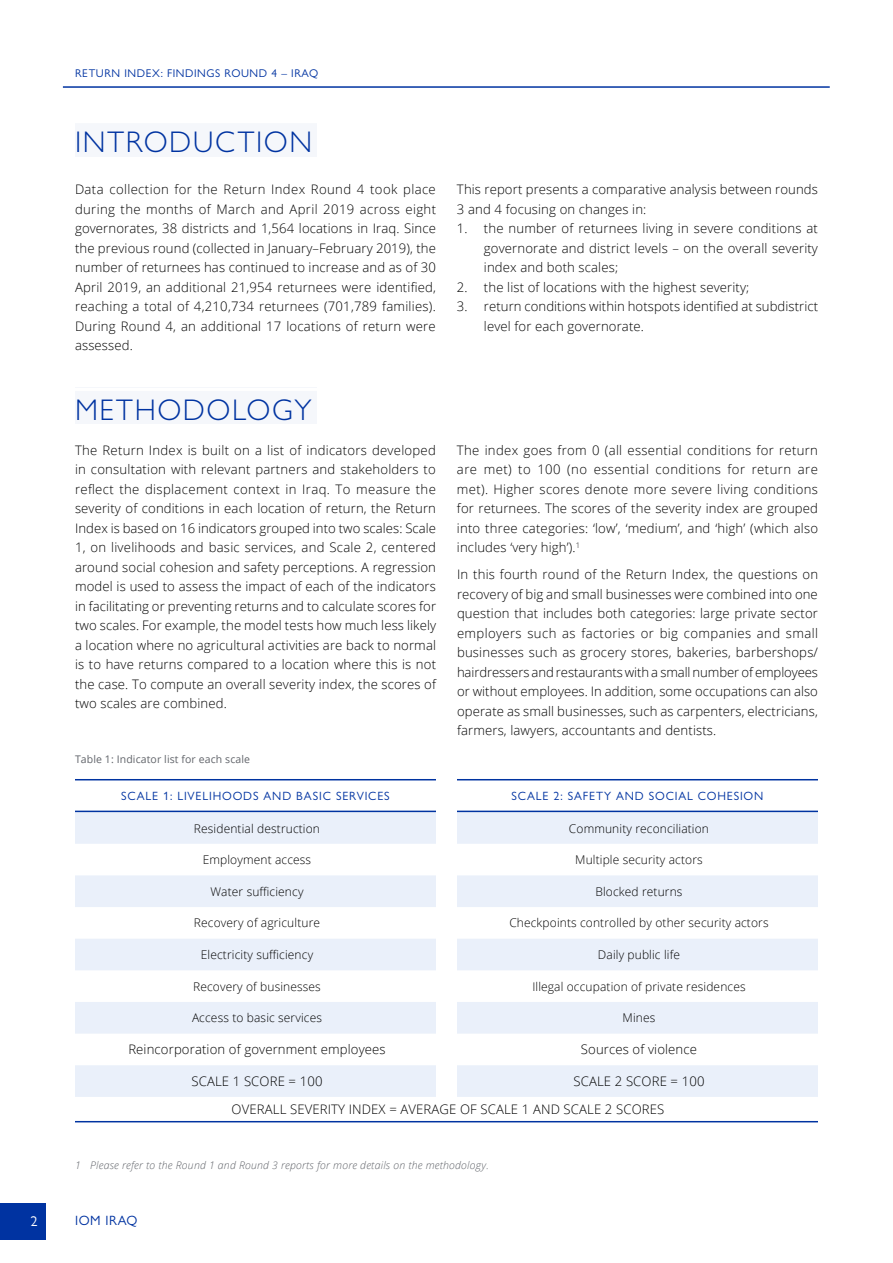
<style>
.page{position:relative;width:893px;height:1263px;background:#fff}
.page>*{position:absolute;margin:0;border:0;box-sizing:border-box;transform-origin:0 0}
.t1{font:300 30px "Gill Sans Nova";letter-spacing:.05em;color:#0033a1}
.t2{font:14.25px "Gill Sans Nova";color:#fff}
.t3{font:13.5px "Gill Sans Nova";letter-spacing:.04em;color:#0033a1}
.t4{font:300 13.2px/19.5px "Open Sans";letter-spacing:.01em;color:#000;text-align:justify}
.t5{font:300 12px "Open Sans";letter-spacing:.01em;color:#000}
.t6{font:12px "Gill Sans Nova";letter-spacing:.07em;color:#0033a1}
.t7{font:11.25px "Gill Sans Nova";letter-spacing:.05em;color:#0033a1}
.t8{font:italic 300 10.5px "Open Sans";letter-spacing:.02em;color:#61646a}
.t9{font:10.5px "Open Sans";letter-spacing:.01em;color:#61646a}
</style>
<div class="page">
<div style="left:0;top:1203px;width:46px;height:36px;background:#0033a1"></div>
<hr style="left:63px;top:87px;width:767px;height:1px;background:#0033a1">
<div style="left:75px;top:123px;width:242px;height:33px;background:#f5f7fb"></div>
<div style="left:75px;top:388px;width:241px;height:36px;background:#f5f7fb"></div>
<hr style="left:60px;top:388px;width:758px;height:3px;background:#fff">
<svg style="left:75px;top:812px;width:743px;height:285px;fill:#eaf0fa"></svg>
<hr style="left:75px;top:779px;width:361px;height:1px;background:#0033a1">
<hr style="left:75px;top:811px;width:361px;height:1px;background:#0033a1">
<hr style="left:457px;top:779px;width:361px;height:1px;background:#0033a1">
<hr style="left:457px;top:811px;width:361px;height:1px;background:#0033a1">
<hr style="left:75px;top:1121px;width:361px;height:1px;background:#0033a1">
<svg style="left:436px;top:1121px;width:21px;height:1px"></svg>
<hr style="left:457px;top:1121px;width:361px;height:1px;background:#0033a1">
<p class="t7" style="left:75px;top:67px;width:245px">RETURN INDEX: FINDINGS ROUND 4 – IRAQ</p>
<h1 class="t1" style="left:75px;top:124px;width:239px">INTRODUCTION</h1>
<p class="t4" style="left:75px;top:180px;width:363px">Data collection for the Return Index Round 4 took place during the months of March and April 2019 across eight governorates, 38 districts and 1,564 locations in Iraq. Since the previous round (collected in January–February 2019), the number of returnees has continued to increase and as of 30<br>April 2019, an additional 21,954 returnees were identified, reaching a total of 4,210,734 returnees (701,789 families).<br>During Round 4, an additional 17 locations of return were assessed.</p>
<p class="t4" style="left:457px;top:180px;width:362px">This report presents a comparative analysis between rounds<br>3 and 4 focusing on changes in:</p>
<p class="t4" style="left:484px;top:219px;width:335px;text-indent:-27px">1. the number of returnees living in severe conditions at governorate and district levels – on the overall severity index and both scales;</p>
<p class="t4" style="left:457px;top:277px;width:294px">2. the list of locations with the highest severity;</p>
<p class="t4" style="left:484px;top:297px;width:336px;text-indent:-27px">3. return conditions within hotspots identified at subdistrict level for each governorate.</p>
<h1 class="t1" style="left:75px;top:392px;width:238px">METHODOLOGY</h1>
<p class="t4" style="left:75px;top:440px;width:363px">The Return Index is built on a list of indicators developed in consultation with relevant partners and stakeholders to reflect the displacement context in Iraq. To measure the severity of conditions in each location of return, the Return Index is based on 16 indicators grouped into two scales: Scale 1, on livelihoods and basic services, and Scale 2, centered around social cohesion and safety perceptions. A regression model is used to assess the impact of each of the indicators in facilitating or preventing returns and to calculate scores for two scales. For example, the model tests how much less likely a location where no agricultural activities are back to normal is to have returns compared to a location where this is not the case. To compute an overall severity index, the scores of two scales are combined.</p>
<p class="t4" style="left:457px;top:440px;width:363px">The index goes from 0 (all essential conditions for return are met) to 100 (no essential conditions for return are met). Higher scores denote more severe living conditions for returnees. The scores of the severity index are grouped into three categories: ‘low’, ‘medium’, and ‘high’ (which also includes ‘very high’).<sup>1</sup></p>
<p class="t4" style="left:457px;top:564px;width:363px">In this fourth round of the Return Index, the questions on recovery of big and small businesses were combined into one question that includes both categories: large private sector employers such as factories or big companies and small businesses such as grocery stores, bakeries, barbershops/ hairdressers and restaurants with a small number of employees or without employees. In addition, some occupations can also operate as small businesses, such as carpenters, electricians, farmers, lawyers, accountants and dentists.</p>
<p class="t9" style="left:75px;top:752px;width:177px">Table 1: Indicator list for each scale</p>
<p class="t6" style="left:121px;top:788px;width:270px">SCALE 1: LIVELIHOODS AND BASIC SERVICES</p>
<p class="t6" style="left:512px;top:788px;width:253px">SCALE 2: SAFETY AND SOCIAL COHESION</p>
<p class="t5" style="left:194px;top:820px;width:128px">Residential destruction</p>
<p class="t5" style="left:569px;top:820px;width:142px">Community reconciliation</p>
<p class="t5" style="left:203px;top:852px;width:110px">Employment access</p>
<p class="t5" style="left:575px;top:852px;width:129px">Multiple security actors</p>
<p class="t5" style="left:210px;top:883px;width:95px">Water sufficiency</p>
<p class="t5" style="left:595px;top:883px;width:88px">Blocked returns</p>
<p class="t5" style="left:194px;top:915px;width:128px">Recovery of agriculture</p>
<p class="t5" style="left:509px;top:915px;width:261px">Checkpoints controlled by other security actors</p>
<p class="t5" style="left:201px;top:946px;width:114px">Electricity sufficiency</p>
<p class="t5" style="left:598px;top:946px;width:84px">Daily public life</p>
<p class="t5" style="left:193px;top:978px;width:129px">Recovery of businesses</p>
<p class="t5" style="left:532px;top:978px;width:215px">Illegal occupation of private residences</p>
<p class="t5" style="left:192px;top:1010px;width:131px">Access to basic services</p>
<p class="t5" style="left:623px;top:1010px;width:34px">Mines</p>
<p class="t4" style="left:128px;top:1039px;width:259px">Reincorporation of government employees</p>
<p class="t4" style="left:581px;top:1039px;width:118px">Sources of violence</p>
<p class="t4" style="left:191px;top:1071px;width:133px">SCALE 1 SCORE = 100</p>
<p class="t4" style="left:232px;top:1067px;width:474px;line-height:28.2px;text-indent:342px">SCALE 2 SCORE = 100<br>OVERALL SEVERITY INDEX = AVERAGE OF SCALE 1 AND SCALE 2 SCORES</p>
<p class="t8" style="left:75px;top:1158px;width:415px">1 Please refer to the Round 1 and Round 3 reports for more details on the methodology.</p>
<p class="t2" style="left:31px;top:1212px;width:9px">2</p>
<p class="t3" style="left:75px;top:1212px;width:64px">IOM IRAQ</p>
</div>
